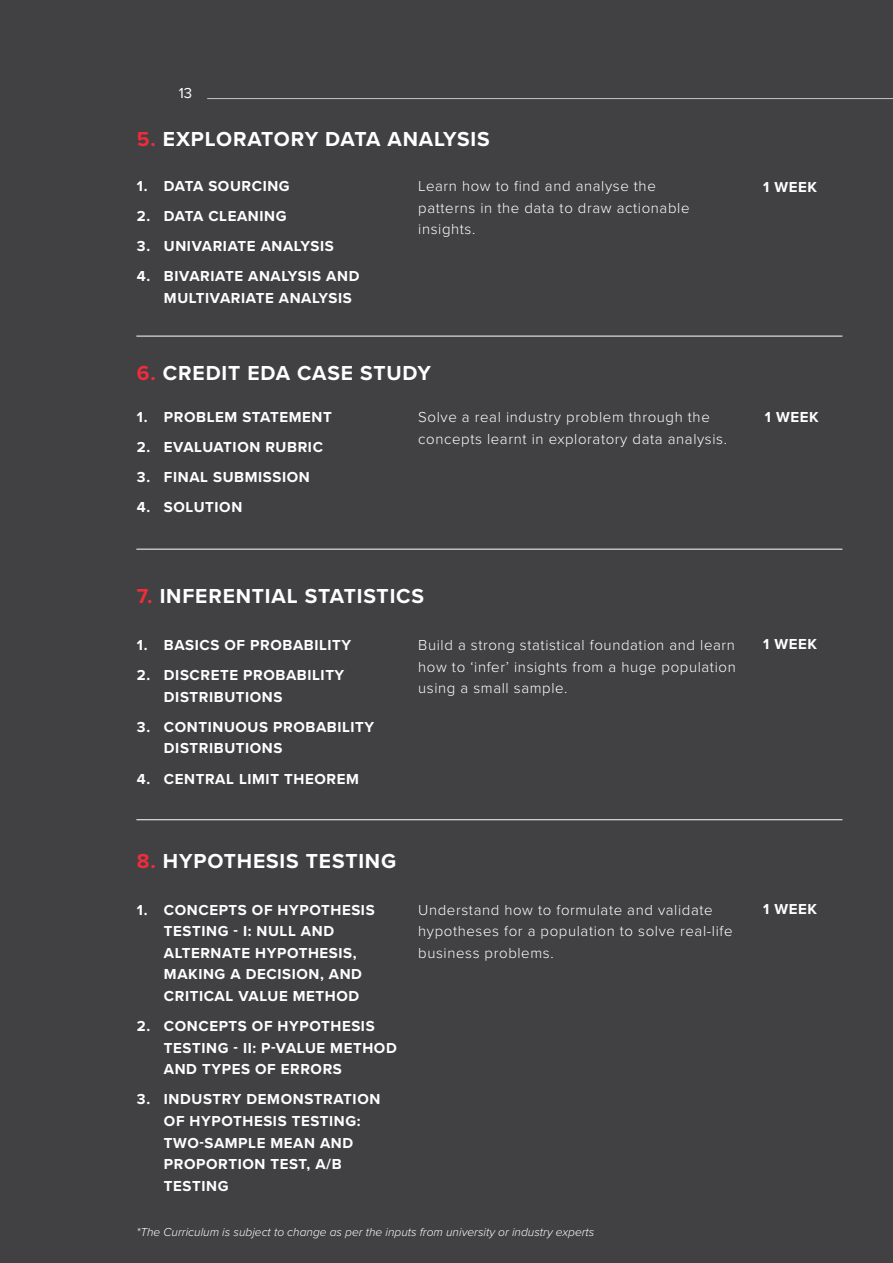
<style>
.page{position:relative;width:893px;height:1263px;background:#414042}
.page>*{position:absolute;margin:0;border:0;box-sizing:border-box;transform-origin:0 0}
.t1{font:700 21px "Proxima Nova";letter-spacing:.04em;color:#fff}
.t2{font:700 15px/21.6px "Proxima Nova";letter-spacing:.04em;color:#fff}
.t3{font:300 15px/21.6px "Proxima Nova";letter-spacing:.04em;color:#fff}
.t4{font:15px "Proxima Nova";color:#fbfbfb}
.t5{font:15px "Proxima Nova";color:#fff}
.t6{font:italic 300 12px "Proxima Nova";color:#fff}
.s1{color:#ee2c3c}
</style>
<div class="page">
<hr style="left:207px;top:98px;width:686px;height:1px;background:#c6c6c7">
<hr style="left:136px;top:336px;width:706px;height:1px;background:#fff">
<hr style="left:136px;top:549px;width:706px;height:1px;background:#fff">
<hr style="left:136px;top:819px;width:706px;height:1px;background:#fff">
<p class="t4" style="left:179px;top:81px;width:16px">01</p>
<p class="t5" style="left:179px;top:82px;width:15px">13</p>
<h1 class="t1" style="left:137px;top:123px;width:354px"><span class="s1">5.</span> EXPLORATORY DATA ANALYSIS</h1>
<p class="t2" style="left:137px;top:175px;width:154px">1. DATA SOURCING</p>
<p class="t2" style="left:137px;top:205px;width:151px">2. DATA CLEANING</p>
<p class="t2" style="left:137px;top:235px;width:198px">3. UNIVARIATE ANALYSIS</p>
<p class="t2" style="left:164px;top:265px;width:197px;text-indent:-27px">4. BIVARIATE ANALYSIS AND<br>MULTIVARIATE ANALYSIS</p>
<p class="t3" style="left:418px;top:174px;width:273px">Learn how to find and analyse the patterns in the data to draw actionable insights.</p>
<h1 class="t1" style="left:137px;top:357px;width:296px"><span class="s1">6.</span> CREDIT EDA CASE STUDY</h1>
<p class="t2" style="left:137px;top:406px;width:196px">1. PROBLEM STATEMENT</p>
<p class="t2" style="left:137px;top:436px;width:188px">2. EVALUATION RUBRIC</p>
<p class="t2" style="left:137px;top:466px;width:174px">3. FINAL SUBMISSION</p>
<p class="t2" style="left:137px;top:496px;width:107px">4. SOLUTION</p>
<p class="t3" style="left:418px;top:405px;width:310px">Solve a real industry problem through the concepts learnt in exploratory data analysis.</p>
<p class="t2" style="left:763px;top:176px;width:55px">1 WEEK</p>
<p class="t2" style="left:765px;top:406px;width:55px">1 WEEK</p>
<h1 class="t1" style="left:137px;top:580px;width:289px"><span class="s1">7.</span> INFERENTIAL STATISTICS</h1>
<p class="t2" style="left:137px;top:634px;width:216px">1. BASICS OF PROBABILITY</p>
<p class="t2" style="left:164px;top:664px;width:182px;text-indent:-27px">2. DISCRETE PROBABILITY<br>DISTRIBUTIONS</p>
<p class="t2" style="left:164px;top:716px;width:212px;text-indent:-27px">3. CONTINUOUS PROBABILITY<br>DISTRIBUTIONS</p>
<p class="t2" style="left:137px;top:767px;width:223px">4. CENTRAL LIMIT THEOREM</p>
<p class="t3" style="left:418px;top:633px;width:319px;text-align:justify">Build a strong statistical foundation and learn how to ‘infer’ insights from a huge population using a small sample.</p>
<h1 class="t1" style="left:137px;top:845px;width:261px"><span class="s1">8.</span> HYPOTHESIS TESTING</h1>
<p class="t2" style="left:164px;top:898px;width:212px;text-indent:-27px">1. CONCEPTS OF HYPOTHESIS<br>TESTING - I: NULL AND<br>ALTERNATE HYPOTHESIS,<br>MAKING A DECISION, AND<br>CRITICAL VALUE METHOD</p>
<p class="t2" style="left:164px;top:1015px;width:234px;text-indent:-27px">2. CONCEPTS OF HYPOTHESIS<br>TESTING - II: P-VALUE METHOD<br>AND TYPES OF ERRORS</p>
<p class="t2" style="left:164px;top:1088px;width:218px;text-indent:-27px">3. INDUSTRY DEMONSTRATION<br>OF HYPOTHESIS TESTING:<br>TWO-SAMPLE MEAN AND<br>PROPORTION TEST, A/B<br>TESTING</p>
<p class="t3" style="left:418px;top:898px;width:316px">Understand how to formulate and validate hypotheses for a population to solve real-life business problems.</p>
<p class="t6" style="left:136px;top:1223px;width:460px">*The Curriculum is subject to change as per the inputs from university or industry experts</p>
<p class="t2" style="left:763px;top:633px;width:55px">1 WEEK</p>
<p class="t2" style="left:763px;top:898px;width:55px">1 WEEK</p>
</div>
